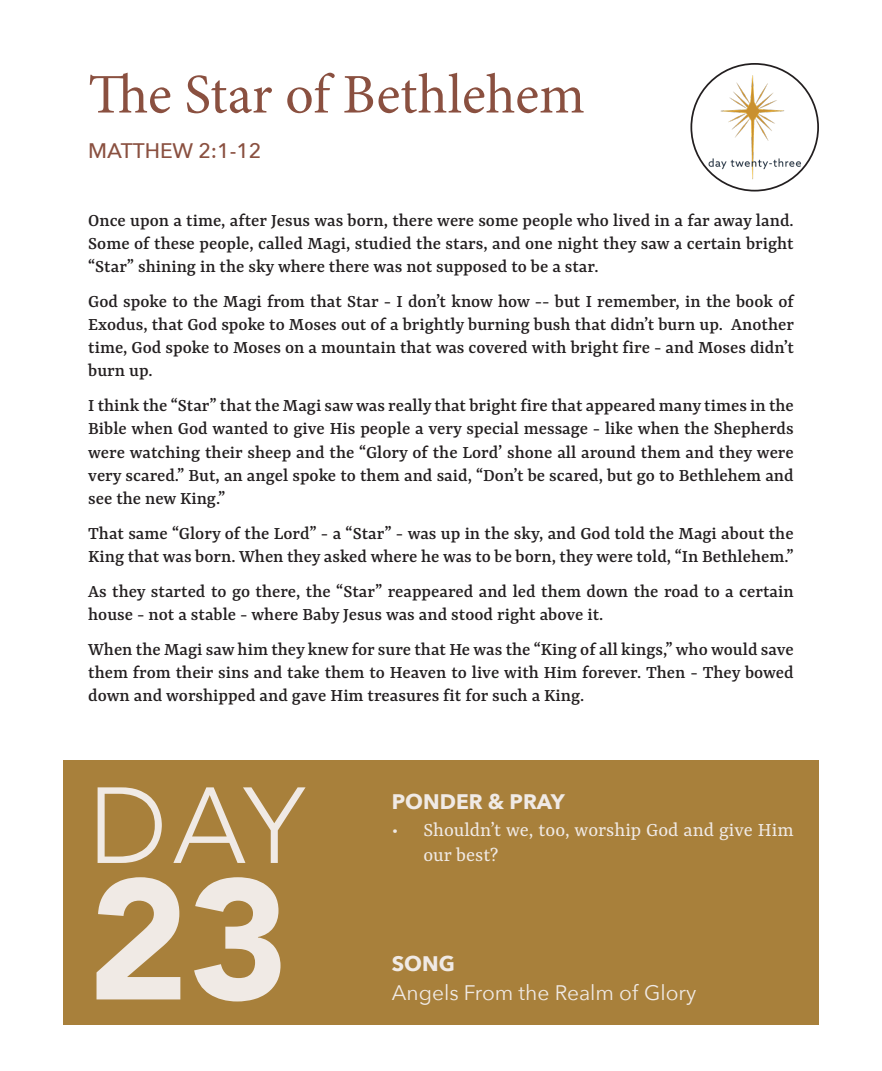
<style>
.page{position:relative;width:882px;height:1071px;background:#fff}
.page>*{position:absolute;margin:0;border:0;box-sizing:border-box;transform-origin:0 0}
.t1{font:900 169.75px "Avenir";color:#f0eae5}
.t2{font:300 106.75px "Avenir";color:#f0eae5}
.t3{font:56px "Minion Pro";color:#8a5040}
.t4{font:21px/24.5px "Yrsa";color:#f0eae5}
.t5{font:21px "Avenir Next";color:#f0eae5}
.t6{font:700 21px "Avenir Next";color:#f0eae5}
.t7{font:500 21px "Avenir Next";color:#8a5040}
.t8{font:500 19.25px/23.1px "Yrsa";color:#231f20;text-align:justify}
</style>
<div class="page">
<div style="left:63px;top:760px;width:756px;height:264px;background:#a8803b"></div>
<img style="left:708px;top:75px;width:93px;height:104px">
<p class="t3" style="left:88px;top:57px;width:498px">The Star of Bethlehem</p>
<p class="t7" style="left:88px;top:133px;width:175px">MATTHEW 2:1-12</p>
<p class="t8" style="left:88px;top:210px;width:707px">Once upon a time, after Jesus was born, there were some people who lived in a far away land.<br>Some of these people, called Magi, studied the stars, and one night they saw a certain bright “Star” shining in the sky where there was not supposed to be a star.</p>
<p class="t8" style="left:88px;top:291px;width:707px">God spoke to the Magi from that Star - I don’t know how -- but I remember, in the book of Exodus, that God spoke to Moses out of a brightly burning bush that didn’t burn up. Another time, God spoke to Moses on a mountain that was covered with bright fire - and Moses didn’t burn up.</p>
<p class="t8" style="left:88px;top:395px;width:707px">I think the “Star” that the Magi saw was really that bright fire that appeared many times in the Bible when God wanted to give His people a very special message - like when the Shepherds were watching their sheep and the “Glory of the Lord’ shone all around them and they were very scared.” But, an angel spoke to them and said, “Don’t be scared, but go to Bethlehem and see the new King.”</p>
<p class="t8" style="left:88px;top:522px;width:707px">That same “Glory of the Lord” - a “Star” - was up in the sky, and God told the Magi about the<br>King that was born. When they asked where he was to be born, they were told, “In Bethlehem.”</p>
<p class="t8" style="left:88px;top:581px;width:707px">As they started to go there, the “Star” reappeared and led them down the road to a certain house - not a stable - where Baby Jesus was and stood right above it.</p>
<p class="t8" style="left:88px;top:639px;width:707px">When the Magi saw him they knew for sure that He was the “King of all kings,” who would save them from their sins and take them to Heaven to live with Him forever. Then - They bowed down and worshipped and gave Him treasures fit for such a King.</p>
<p class="t2" style="left:88px;top:763px;width:218px">DAY</p>
<p class="t1" style="left:88px;top:795px;width:202px">23</p>
<p class="t6" style="left:392px;top:783px;width:175px">PONDER &amp; PRAY</p>
<p class="t4" style="left:423px;top:819px;width:372px;text-indent:-32px">• Shouldn’t we, too, worship God and give Him our best?</p>
<p class="t6" style="left:392px;top:945px;width:65px">SONG</p>
<p class="t5" style="left:392px;top:974px;width:306px">Angels From the Realm of Glory</p>
</div>
